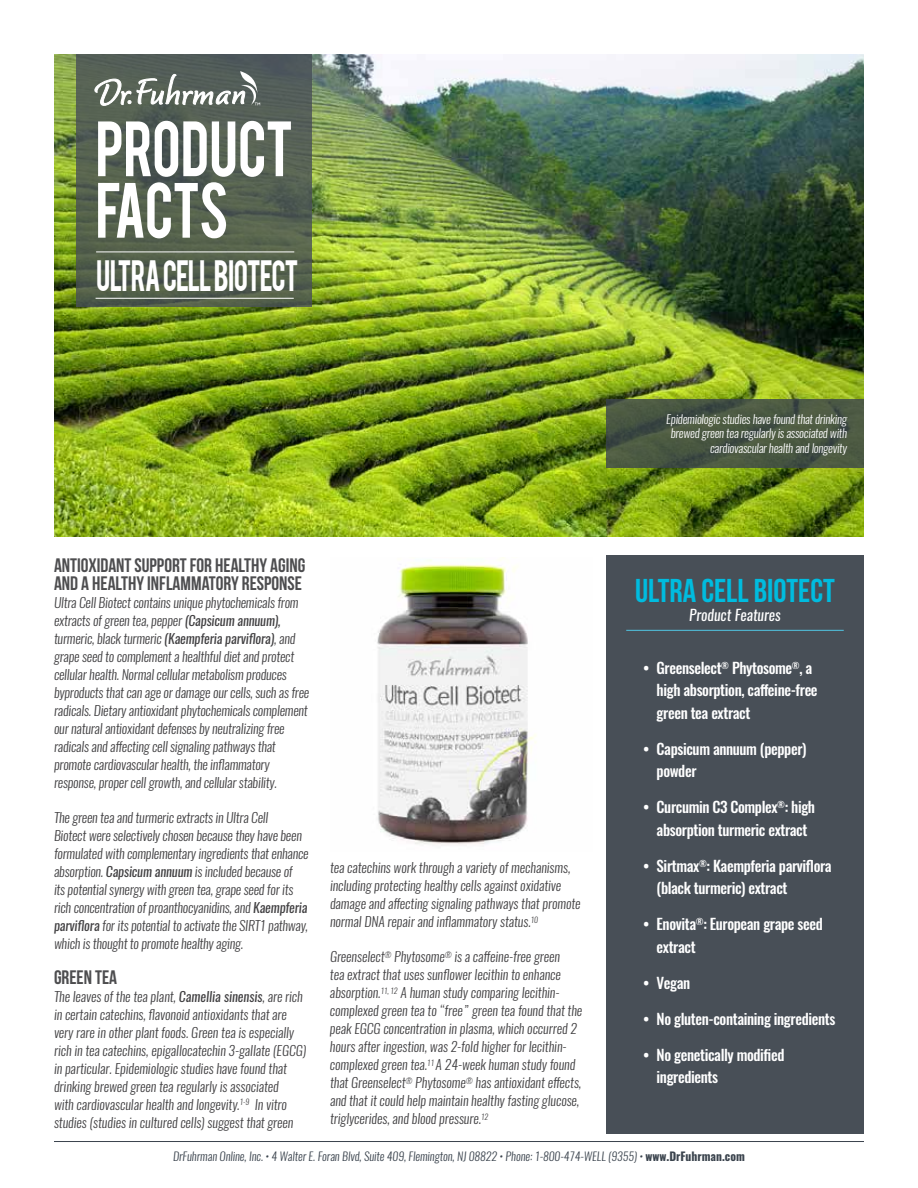
<style>
.page{position:relative;width:918px;height:1188px;background:#fff}
.page>*{position:absolute;margin:0;border:0;box-sizing:border-box;transform-origin:0 0}
.t1{font:61.5px/61.5px "Bebas";letter-spacing:-.025em;color:#fff;scale:.9 1}
.t2{font:34.5px "Bebas";letter-spacing:-.035em;color:#fff;scale:.8 1}
.t3{font:700 33px "Bebas Neue";color:#00bcdf}
.t4{font:700 19.5px/18px "Bebas Neue";color:#4d4d4f}
.t5{font:500 15px/22.5px "Oswald";letter-spacing:-.025em;color:#fff}
.t6{font:italic 15px "Oswald";color:#fff}
.t7{font:italic 300 13.5px/18px "Oswald";letter-spacing:-.005em;color:#414042}
.t8{font:italic 300 12px/14.4px "Oswald";letter-spacing:-.015em;color:#fff;text-align:right}
.t9{font:italic 300 11.7px "Oswald";color:#3a434d}
.s1{font-weight:400}
.s2{font-weight:700;font-style:normal}
</style>
<div class="page">
<img style="left:54px;top:54px;width:810px;height:483px">
<div style="left:606px;top:555px;width:258px;height:579px;background:#484f57"></div>
<hr style="left:626px;top:630px;width:218px;height:1px;background:#51c7e4">
<hr style="left:54px;top:1141px;width:810px;height:1px;background:#3a434d">
<svg style="left:77px;top:54px;width:235px;height:253px;background:#535e50"></svg>
<svg style="left:94px;top:71px;width:166px;height:37px"></svg>
<hr style="left:96px;top:252px;width:198px;height:1px;background:#fff">
<img style="left:377px;top:557px;width:159px;height:289px">
<hr style="left:96px;top:298px;width:198px;height:1px;background:#fff">
<svg style="left:606px;top:400px;width:258px;height:68px;background:#475542"></svg>
<h1 class="t1" style="left:96px;top:114px;width:221px">PRODUCT<br>FACTS</h1>
<h2 class="t2" style="left:96px;top:250px;width:254px">ULTRA CELL BIOTECT</h2>
<h3 class="t4" style="left:54px;top:556px;width:253px">ANTIOXIDANT SUPPORT FOR HEALTHY AGING<br>AND A HEALTHY INFLAMMATORY RESPONSE</h3>
<p class="t7" style="left:54px;top:593px;width:257px">Ultra Cell Biotect contains unique phytochemicals from extracts of green tea, pepper <span class="s1">(Capsicum annuum), </span>turmeric, black turmeric <span class="s1">(Kaempferia parviflora)</span>, and grape seed to complement a healthful diet and protect cellular health. Normal cellular metabolism produces byproducts that can age or damage our cells, such as free radicals. Dietary antioxidant phytochemicals complement our natural antioxidant defenses by neutralizing free radicals and affecting cell signaling pathways that promote cardiovascular health, the inflammatory response, proper cell growth, and cellular stability.</p>
<p class="t7" style="left:54px;top:808px;width:256px">The green tea and turmeric extracts in Ultra Cell<br>Biotect were selectively chosen because they have been formulated with complementary ingredients that enhance absorption. <span class="s1">Capsicum annuum</span> is included because of<br>its potential synergy with green tea, grape seed for its rich concentration of proanthocyanidins, and <span class="s1">Kaempferia parviflora</span> for its potential to activate the SIRT1 pathway, which is thought to promote healthy aging.</p>
<h3 class="t4" style="left:54px;top:968px;width:65px">GREEN TEA</h3>
<p class="t7" style="left:54px;top:987px;width:254px">The leaves of the tea plant, <span class="s1">Camellia sinensis</span>, are rich in certain catechins, flavonoid antioxidants that are very rare in other plant foods. Green tea is especially rich in tea catechins, epigallocatechin 3-gallate (EGCG) in particular. Epidemiologic studies have found that drinking brewed green tea regularly is associated<br>with cardiovascular health and longevity.<sup>1-9</sup> In vitro studies (studies in cultured cells) suggest that green</p>
<p class="t7" style="left:330px;top:859px;width:252px">tea catechins work through a variety of mechanisms, including protecting healthy cells against oxidative damage and affecting signaling pathways that promote normal DNA repair and inflammatory status.<sup>10</sup></p>
<p class="t7" style="left:330px;top:948px;width:254px">Greenselect<sup>®</sup> Phytosome<sup>®</sup> is a caffeine-free green<br>tea extract that uses sunflower lecithin to enhance absorption.<sup>11,</sup> <sup>12</sup> A human study comparing lecithin&shy;complexed green tea to “free” green tea found that the peak EGCG concentration in plasma, which occurred 2 hours after ingestion, was 2-fold higher for lecithin&shy;complexed green tea.<sup>11</sup> A 24-week human study found that Greenselect<sup>®</sup> Phytosome<sup>®</sup> has antioxidant effects, and that it could help maintain healthy fasting glucose, triglycerides, and blood pressure.<sup>12</sup></p>
<p class="t8" style="left:666px;top:412px;width:182px">Epidemiologic studies have found that drinking brewed green tea regularly is associated with cardiovascular health and longevity</p>
<h3 class="t3" style="left:635px;top:572px;width:201px">ULTRA CELL BIOTECT</h3>
<p class="t6" style="left:689px;top:605px;width:93px">Product Features</p>
<p class="t5" style="left:657px;top:657px;width:163px;text-indent:-13px">• Greenselect<sup>®</sup> Phytosome<sup>®</sup>, a high absorption, caffeine-free green tea extract</p>
<p class="t5" style="left:657px;top:738px;width:151px;text-indent:-14px">• Capsicum annuum (pepper) powder</p>
<p class="t5" style="left:643px;top:796px;width:174px;text-align:center">• Curcumin C3 Complex<sup>®</sup>: high absorption turmeric extract</p>
<p class="t5" style="left:657px;top:855px;width:177px;text-indent:-13px">• Sirtmax<sup>®</sup>: Kaempferia parviflora (black turmeric) extract</p>
<p class="t5" style="left:657px;top:913px;width:168px;text-indent:-13px">• Enovita<sup>®</sup>: European grape seed extract</p>
<p class="t5" style="left:643px;top:972px;width:49px">• Vegan</p>
<p class="t5" style="left:643px;top:1008px;width:194px">• No gluten-containing ingredients</p>
<p class="t5" style="left:657px;top:1044px;width:129px;text-indent:-14px">• No genetically modified ingredients</p>
<p class="t9" style="left:173px;top:1148px;width:573px">DrFuhrman Online, Inc. • 4 Walter E. Foran Blvd, Suite 409, Flemington, NJ 08822 • Phone: 1-800-474-WELL (9355) • <span class="s2">www.DrFuhrman.com</span></p>
</div>
